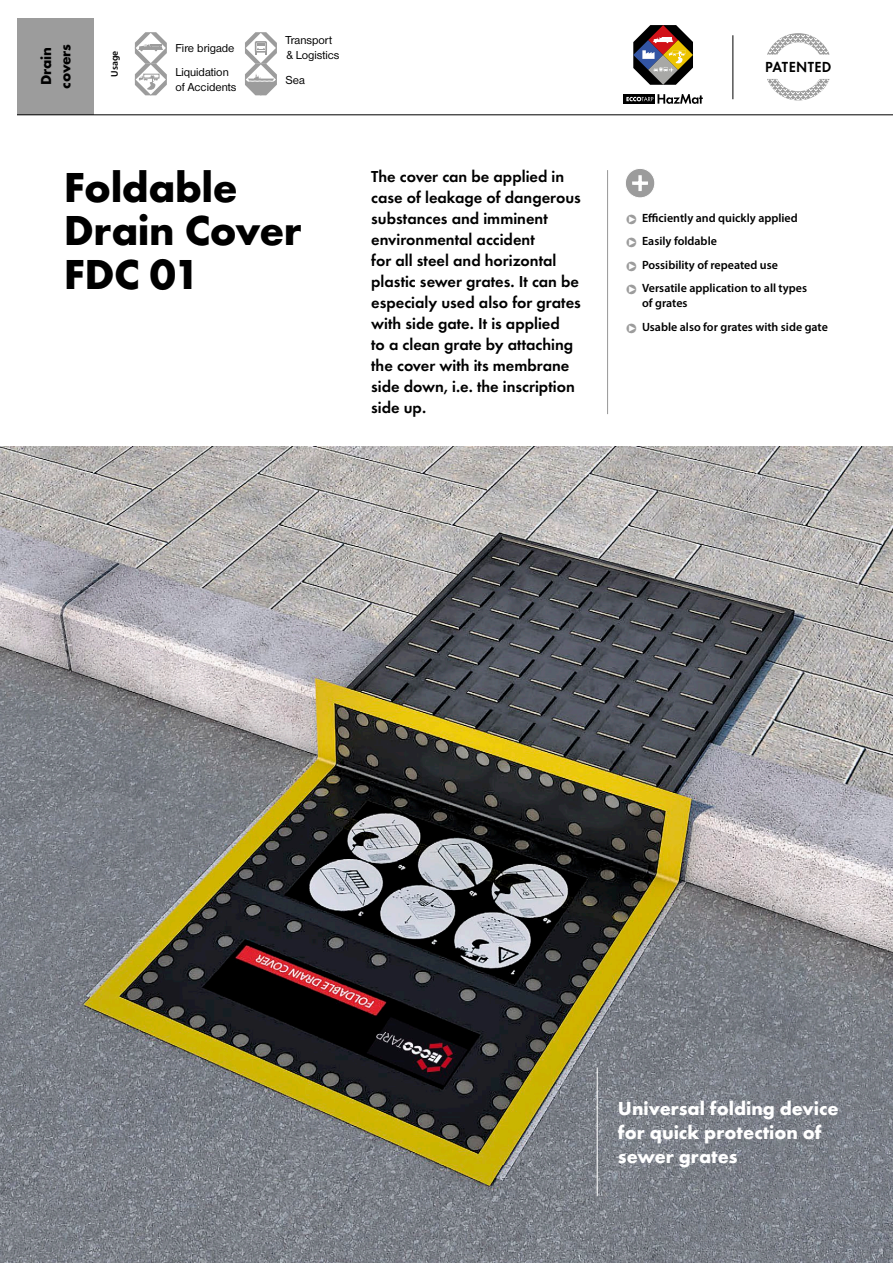
<style>
.page{position:relative;width:893px;height:1263px;background:#fff}
.page>*{position:absolute;margin:0;border:0;box-sizing:border-box;transform-origin:0 0}
._2018_H1{font:700 43.5px/43.5px "Futura TOT";letter-spacing:-.01em;color:#000}
._2018_vykrik_foto{font:700 19.5px/24px "Futura TOT";color:#fff}
._2018_perex{font:600 16.5px/21px "Futura TOT";color:#000}
.titulek_14{font:600 15.15px "Futura TOT";letter-spacing:.025em;color:#000;scale:.95 1}
.t1{font:700 15px/19.5px "Futura TOT";letter-spacing:-.01em;color:#000}
.t2{font:600 12px/15px "Myriad Pro";color:#000}
._2018_zahlavi_aplika{font:12px/15px "Nimbus Sans DOT";color:#000}
.t3{font:600 9.75px "Myriad Pro";color:#000}
.s1{color:#9c9c9c}
</style>
<div class="page">
<img style="left:0;top:447px;width:893px;height:816px">
<hr style="left:597px;top:1067px;width:1px;height:129px;background:#fff">
<hr style="left:607px;top:170px;width:1px;height:244px;background:#9c9c9c">
<svg style="left:625px;top:168px;width:30px;height:30px"></svg>
<div style="left:625px;top:168px;width:30px;height:30px;border:1px solid #fff;border-radius:50%"></div>
<svg style="left:631px;top:174px;width:18px;height:18px"></svg>
<div style="left:17px;top:18px;width:77px;height:96px;background:#9c9c9c"></div>
<hr style="left:17px;top:114px;width:876px;height:1px;background:#000">
<svg style="left:135px;top:32px;width:32px;height:63px"></svg>
<svg style="left:245px;top:32px;width:32px;height:63px"></svg>
<svg style="left:767px;top:33px;width:63px;height:67px"></svg>
<hr style="left:732px;top:35px;width:1px;height:64px;background:#000">
<div style="left:624px;top:94px;width:31px;height:10px;background:#000"></div>
<svg style="left:626px;top:94px;width:77px;height:10px"></svg>
<svg style="left:633px;top:25px;width:60px;height:60px"></svg>
<p class="t1" style="left:36px;top:89px;width:46px;rotate:-90deg">Drain covers</p>
<p class="t3" style="left:108px;top:77px;width:28px;rotate:-90deg">Usage</p>
<p class="_2018_zahlavi_aplika" style="left:175px;top:41px;width:61px">Fire brigade</p>
<p class="_2018_zahlavi_aplika" style="left:285px;top:33px;width:56px">Transport &amp; Logistics</p>
<p class="_2018_zahlavi_aplika" style="left:175px;top:65px;width:63px">Liquidation of Accidents</p>
<p class="_2018_zahlavi_aplika" style="left:285px;top:72px;width:21px">Sea</p>
<p class="_2018_H1" style="left:64px;top:165px;width:239px">Foldable<br>Drain Cover<br>FDC 01</p>
<p class="_2018_perex" style="left:371px;top:166px;width:211px">The cover can be applied in case of leakage of dangerous substances and imminent environmental accident<br>for all steel and horizontal plastic sewer grates. It can be especialy used also for grates with side gate. It is applied<br>to a clean grate by attaching the cover with its membrane side down, i.e. the inscription side up.</p>
<p class="titulek_14" style="left:765px;top:58px;width:71px">PATENTED</p>
<p class="t2" style="left:625px;top:210px;width:174px"><span class="s1">❑</span> Efficiently and quickly applied</p>
<p class="t2" style="left:625px;top:233px;width:93px"><span class="s1">❑</span> Easily foldable</p>
<p class="t2" style="left:625px;top:257px;width:154px"><span class="s1">❑</span> Possibility of repeated use</p>
<p class="t2" style="left:642px;top:280px;width:167px;text-indent:-17px"><span class="s1">❑</span> Versatile application to all types of grates</p>
<p class="t2" style="left:625px;top:319px;width:204px"><span class="s1">❑</span> Usable also for grates with side gate</p>
<p class="_2018_vykrik_foto" style="left:618px;top:1096px;width:222px">Universal folding device for quick protection of sewer grates</p>
</div>
